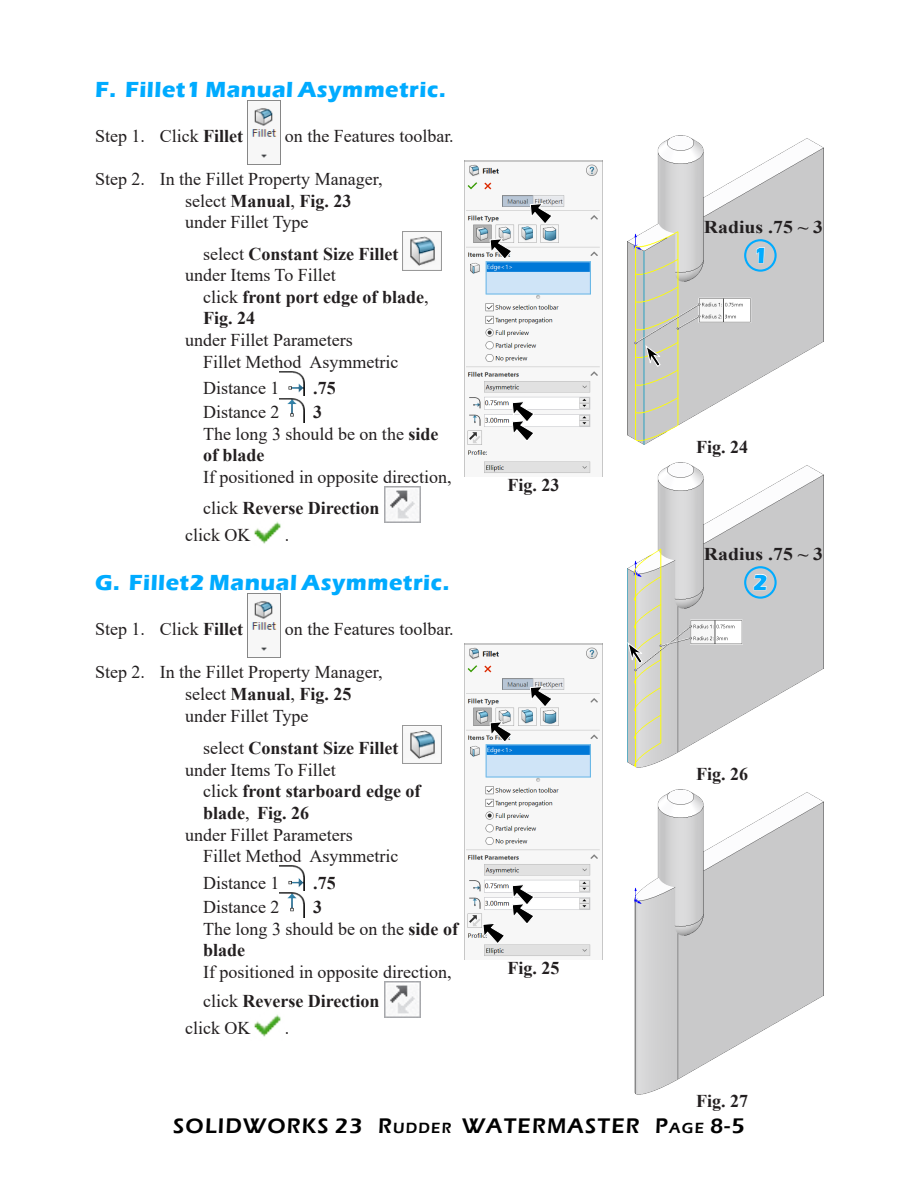
<style>
.page{position:relative;width:918px;height:1188px;background:#fff}
.page>*{position:absolute;margin:0;border:0;box-sizing:border-box;transform-origin:0 0}
.Subhead_1{font:700 22.5px "Eras ITC";letter-spacing:.025em;color:#00abff}
.t1{font:600 21.75px "Eras ITC";letter-spacing:.055em;color:#000}
.Body_text{font:18px/21.6px "Times New Roman";color:#231f20}
.Body_text-2{font:700 18px/27.6px "Times New Roman";color:#231f20}
.Fig_No{font:700 18px "Times New Roman";color:#231f20}
.Coor{font:700 18px "Times New Roman";color:#231f20;scale:1.1 1}
.s1{font-weight:700}
.s2{font-weight:400}
.s3{font-size:15.15px}
</style>
<div class="page">
<img style="left:248px;top:100px;width:32px;height:58px">
<img style="left:403px;top:232px;width:38px;height:38px">
<img style="left:279px;top:371px;width:25px;height:25px">
<img style="left:279px;top:398px;width:25px;height:25px">
<img style="left:384px;top:487px;width:36px;height:36px">
<img style="left:254px;top:521px;width:27px;height:23px">
<img style="left:248px;top:593px;width:32px;height:65px">
<img style="left:403px;top:725px;width:38px;height:38px">
<img style="left:279px;top:866px;width:25px;height:25px">
<img style="left:279px;top:893px;width:25px;height:24px">
<img style="left:384px;top:981px;width:36px;height:36px">
<img style="left:254px;top:1014px;width:27px;height:23px">
<img style="left:465px;top:161px;width:137px;height:313px">
<svg style="left:490px;top:238px;width:22px;height:22px"></svg>
<svg style="left:530px;top:203px;width:23px;height:22px"></svg>
<img style="left:628px;top:136px;width:195px;height:308px">
<svg style="left:512px;top:401px;width:23px;height:41px"></svg>
<svg style="left:645px;top:345px;width:18px;height:22px"></svg>
<svg style="left:756px;top:247px;width:9px;height:16px"></svg>
<div style="left:744px;top:239px;width:33px;height:33px;border:2px solid #00abff;border-radius:50%"></div>
<img style="left:465px;top:644px;width:137px;height:313px">
<svg style="left:490px;top:721px;width:22px;height:22px"></svg>
<svg style="left:530px;top:686px;width:23px;height:22px"></svg>
<img style="left:628px;top:463px;width:195px;height:305px">
<svg style="left:512px;top:884px;width:23px;height:41px"></svg>
<svg style="left:627px;top:642px;width:18px;height:22px"></svg>
<svg style="left:753px;top:574px;width:14px;height:16px"></svg>
<div style="left:744px;top:566px;width:33px;height:33px;border:2px solid #00abff;border-radius:50%"></div>
<img style="left:634px;top:790px;width:189px;height:305px">
<svg style="left:482px;top:923px;width:23px;height:21px"></svg>
<p class="Subhead_1" style="left:95px;top:76px;width:352px">F. Fillet1 Manual Asymmetric.</p>
<p class="Body_text" style="left:95px;top:125px;width:150px">Step 1. Click <span class="s1">Fillet</span></p>
<p class="Body_text" style="left:285px;top:125px;width:170px">on the Features toolbar.</p>
<p class="Body_text" style="left:185px;top:168px;width:199px;text-indent:-90px">Step 2. In the Fillet Property Manager, select <span class="s1">Manual</span>, <span class="s1">Fig. 23 </span>under Fillet Type</p>
<p class="Body_text-2" style="left:203px;top:239px;width:197px"><span class="s2">select</span> Constant Size Fillet</p>
<p class="Body_text" style="left:185px;top:264px;width:152px">under Items To Fillet</p>
<p class="Body_text-2" style="left:203px;top:282px;width:227px"><span class="s2">click</span> front port edge of blade<span class="s2">,</span></p>
<p class="Body_text-2" style="left:203px;top:304px;width:54px">Fig. 24</p>
<p class="Body_text" style="left:185px;top:329px;width:169px">under Fillet Parameters</p>
<p class="Body_text" style="left:203px;top:350px;width:197px">Fillet Method Asymmetric</p>
<p class="Body_text" style="left:203px;top:377px;width:78px">Distance 1</p>
<p class="Body_text-2" style="left:313px;top:374px;width:24px">.75</p>
<p class="Body_text" style="left:203px;top:401px;width:78px">Distance 2</p>
<p class="Body_text" style="left:203px;top:401px;width:250px;text-indent:110px"><span class="s1">3<br></span>The long 3 should be on the <span class="s1">side of blade<br></span>If positioned in opposite direction,</p>
<p class="Body_text-2" style="left:185px;top:493px;width:196px;text-indent:18px"><span class="s2">click</span> Reverse Direction <span class="s2">click OK</span></p>
<p class="Body_text" style="left:285px;top:524px;width:6px">.</p>
<p class="Subhead_1" style="left:95px;top:569px;width:356px">G. Fillet2 Manual Asymmetric.</p>
<p class="Body_text" style="left:95px;top:618px;width:150px">Step 1. Click <span class="s1">Fillet</span></p>
<p class="Body_text" style="left:285px;top:618px;width:170px">on the Features toolbar.</p>
<p class="Body_text" style="left:185px;top:661px;width:199px;text-indent:-90px">Step 2. In the Fillet Property Manager, select <span class="s1">Manual</span>, <span class="s1">Fig. 25 </span>under Fillet Type</p>
<p class="Body_text-2" style="left:203px;top:734px;width:197px"><span class="s2">select</span> Constant Size Fillet</p>
<p class="Body_text" style="left:185px;top:758px;width:152px">under Items To Fillet</p>
<p class="Body_text-2" style="left:203px;top:777px;width:219px"><span class="s2">click</span> front starboard edge of</p>
<p class="Body_text-2" style="left:203px;top:799px;width:108px">blade<span class="s2">,</span> Fig. 26</p>
<p class="Body_text" style="left:185px;top:823px;width:169px">under Fillet Parameters</p>
<p class="Body_text" style="left:203px;top:845px;width:197px">Fillet Method Asymmetric</p>
<p class="Body_text" style="left:203px;top:872px;width:78px">Distance 1</p>
<p class="Body_text-2" style="left:313px;top:869px;width:24px">.75</p>
<p class="Body_text" style="left:203px;top:896px;width:78px">Distance 2</p>
<p class="Body_text" style="left:203px;top:896px;width:256px;text-indent:110px"><span class="s1">3<br></span>The long 3 should be on the <span class="s1">side of blade<br></span>If positioned in opposite direction,</p>
<p class="Body_text-2" style="left:185px;top:987px;width:196px;text-indent:18px"><span class="s2">click</span> Reverse Direction <span class="s2">click OK</span></p>
<p class="Body_text" style="left:285px;top:1017px;width:6px">.</p>
<p class="Fig_No" style="left:508px;top:472px;width:54px">Fig. 23</p>
<p class="Fig_No" style="left:508px;top:955px;width:54px">Fig. 25</p>
<p class="Coor" style="left:704px;top:214px;width:110px">Radius .75 ~ 3</p>
<p class="Subhead_1" style="left:753px;top:242px;width:16px">1</p>
<p class="Fig_No" style="left:696px;top:434px;width:54px">Fig. 24</p>
<p class="Coor" style="left:704px;top:541px;width:110px">Radius .75 ~ 3</p>
<p class="Subhead_1" style="left:753px;top:569px;width:16px">2</p>
<p class="Fig_No" style="left:696px;top:761px;width:54px">Fig. 26</p>
<p class="Fig_No" style="left:696px;top:1088px;width:54px">Fig. 27</p>
<p class="t1" style="left:173px;top:1114px;width:573px">SOLIDWORKS 23 R<span class="s3">UDD ER</span> WATERMASTER P<span class="s3">AGE</span> 8-5</p>
</div>
